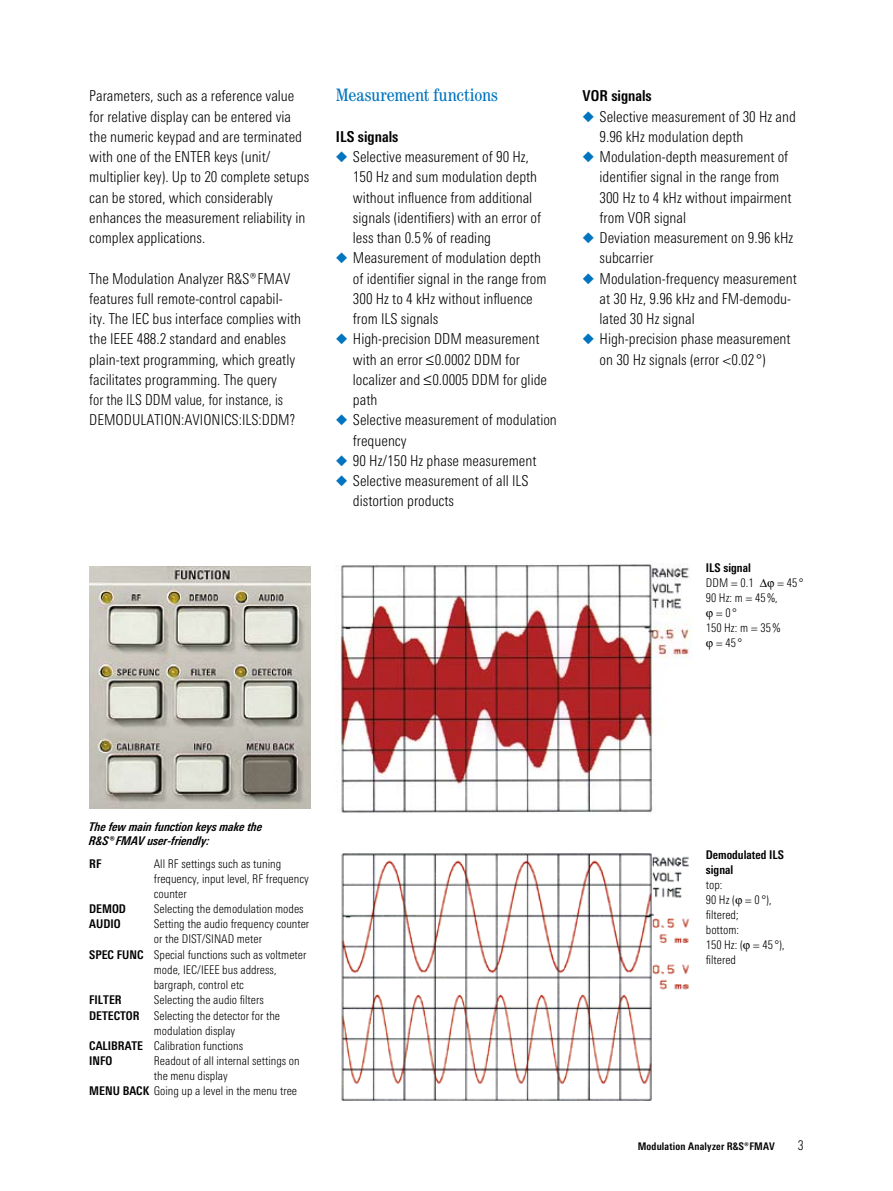
<style>
.page{position:relative;width:893px;height:1191px;background:#fff}
.page>*{position:absolute;margin:0;border:0;box-sizing:border-box;transform-origin:0 0}
.t1{font:condensed 18px "Century";color:#0074be}
.t2{font:300 15px/20.2px "RS Univers Cond";color:#000}
.t3{font:700 15px "RS Univers Cond";color:#000}
.t4{font:300 12px/15px "RS Univers Cond";color:#000}
.t5{font:700 12px/15px "RS Univers Cond";color:#000}
.t6{font:italic 700 12px/14.4px "RS Univers Cond";color:#000}
.t7{font:700 10.5px "RS Univers Cond";letter-spacing:.02em;color:#000}
.s1{font-weight:700}
</style>
<div class="page">
<img style="left:340px;top:563px;width:352px;height:251px">
<img style="left:341px;top:853px;width:348px;height:247px">
<img style="left:89px;top:567px;width:221px;height:242px">
<p class="t2" style="left:89px;top:86px;width:221px">Parameters, such as a reference value for relative display can be entered via the numeric keypad and are terminated with one of the ENTER keys (unit/ multiplier key). Up to 20 complete setups can be stored, which considerably enhances the measurement reliability in complex applications.</p>
<p class="t2" style="left:89px;top:268px;width:213px">The Modulation Analyzer ¸FMAV features full remote-control capabil&shy;ity. The IEC bus interface complies with the IEEE 488.2 standard and enables plain-text programming, which greatly facilitates programming. The query<br>for the ILS DDM value, for instance, is DEMODULATION:AVIONICS:ILS:DDM?</p>
<p class="t1" style="left:336px;top:84px;width:164px">Measurement functions</p>
<p class="t3" style="left:336px;top:128px;width:64px">ILS signals</p>
<p class="t2" style="left:353px;top:147px;width:205px">Selective measurement of 90 Hz,<br>150 Hz and sum modulation depth without influence from additional signals (identifiers) with an error of less than 0.5% of reading<br>Measurement of modulation depth<br>of identifier signal in the range from<br>300 Hz to 4 kHz without influence from ILS signals<br>High-precision DDM measurement with an error ≤0.0002 DDM for localizer and ≤0.0005 DDM for glide path<br>Selective measurement of modulation frequency<br>90 Hz/150 Hz phase measurement<br>Selective measurement of all ILS distortion products</p>
<p class="t3" style="left:583px;top:87px;width:71px">VOR signals</p>
<p class="t2" style="left:600px;top:106px;width:199px">Selective measurement of 30 Hz and<br>9.96 kHz modulation depth<br>Modulation-depth measurement of identifier signal in the range from<br>300 Hz to 4 kHz without impairment from VOR signal<br>Deviation measurement on 9.96 kHz subcarrier<br>Modulation-frequency measurement at 30 Hz, 9.96 kHz and FM‑demodu&shy;lated 30 Hz signal<br>High-precision phase measurement on 30 Hz signals (error &lt;0.02 °)</p>
<p class="t5" style="left:706px;top:560px;width:47px">ILS signal</p>
<p class="t4" style="left:706px;top:575px;width:99px">DDM = 0.1 ∆ = 45 °</p>
<p class="t4" style="left:706px;top:590px;width:73px">90 Hz: m = 45%,</p>
<p class="t4" style="left:716px;top:605px;width:23px">= 0°</p>
<p class="t4" style="left:706px;top:620px;width:76px">150 Hz: m = 35%</p>
<p class="t4" style="left:716px;top:635px;width:28px">= 45°</p>
<p class="t6" style="left:89px;top:819px;width:175px">The few main function keys make the ¸FMAV user-friendly:</p>
<p class="t5" style="left:89px;top:855px;width:14px">RF</p>
<p class="t4" style="left:154px;top:855px;width:156px">All RF settings such as tuning frequency, input level, RF frequency counter</p>
<p class="t5" style="left:89px;top:901px;width:38px">DEMOD</p>
<p class="t4" style="left:154px;top:901px;width:151px">Selecting the demodulation modes</p>
<p class="t5" style="left:89px;top:916px;width:33px">AUDIO</p>
<p class="t4" style="left:154px;top:916px;width:157px">Setting the audio frequency counter</p>
<p class="t4" style="left:154px;top:931px;width:110px">or the DIST/SINAD meter</p>
<p class="t4" style="left:89px;top:947px;width:219px"><span class="s1">SPEC FUNC</span> Special functions such as voltmeter</p>
<p class="t4" style="left:154px;top:962px;width:124px">mode, IEC/IEEE bus address,</p>
<p class="t4" style="left:154px;top:977px;width:92px">bargraph, control etc</p>
<p class="t5" style="left:89px;top:992px;width:34px">FILTER</p>
<p class="t4" style="left:154px;top:992px;width:111px">Selecting the audio filters</p>
<p class="t4" style="left:89px;top:1008px;width:192px"><span class="s1">DETECTOR</span> Selecting the detector for the</p>
<p class="t4" style="left:154px;top:1023px;width:83px">modulation display</p>
<p class="t4" style="left:89px;top:1038px;width:155px"><span class="s1">CALIBRATE</span> Calibration functions</p>
<p class="t5" style="left:89px;top:1053px;width:25px">INFO</p>
<p class="t4" style="left:154px;top:1053px;width:147px">Readout of all internal settings on</p>
<p class="t4" style="left:154px;top:1068px;width:75px">the menu display</p>
<p class="t4" style="left:89px;top:1082px;width:209px"><span class="s1">MENU BACK</span> Going up a level in the menu tree</p>
<p class="t5" style="left:706px;top:847px;width:80px">Demodulated ILS signal</p>
<p class="t4" style="left:706px;top:877px;width:80px">top:<br>90 Hz ( = 0 °), filtered;<br>bottom:<br>150 Hz: ( = 45 °), filtered</p>
<p class="t7" style="left:638px;top:1139px;width:139px">Modulation Analyzer ¸FMAV</p>
</div>
